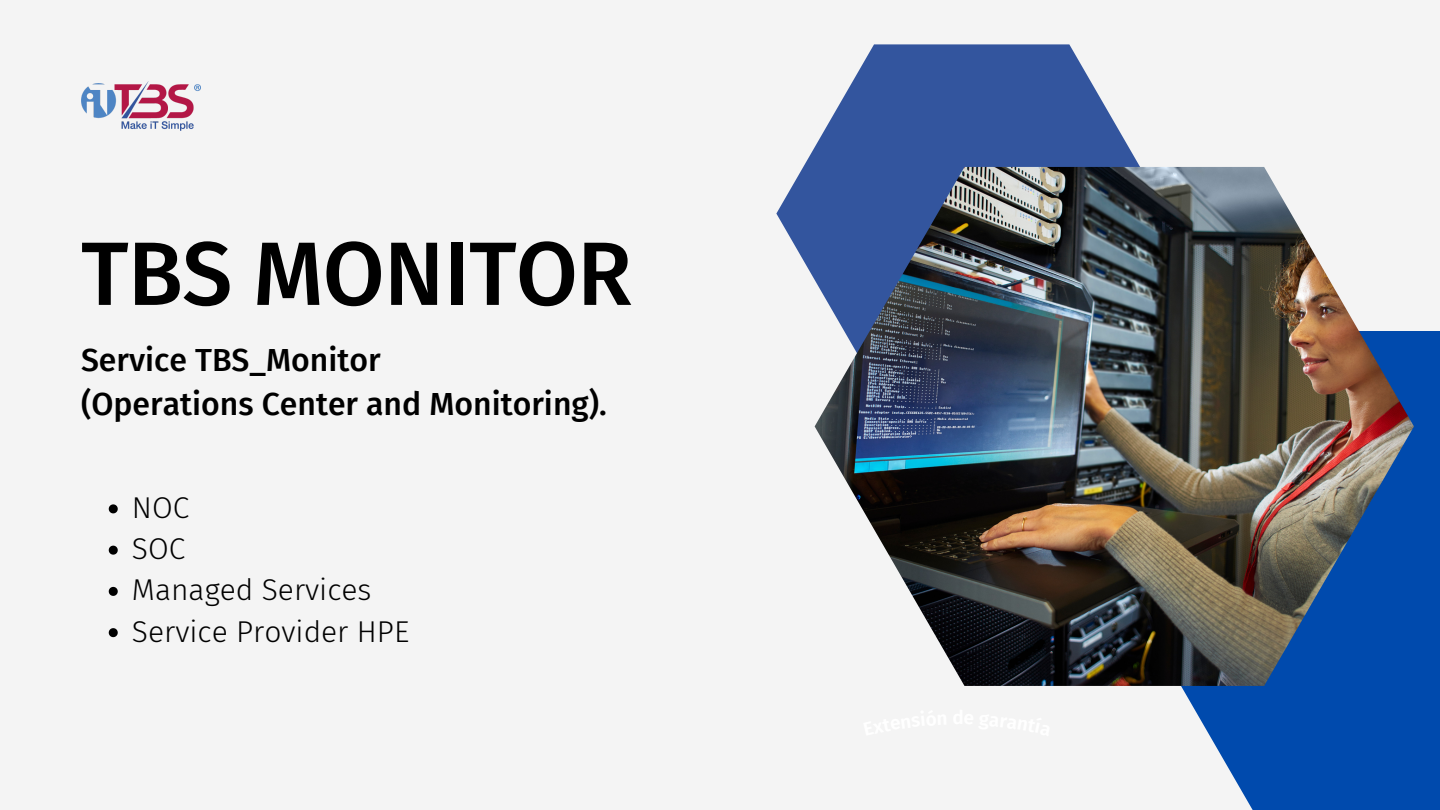
<style>
.page{position:relative;width:1440px;height:810px;background:#f4f4f4}
.page>*{position:absolute;margin:0;border:0;box-sizing:border-box;transform-origin:0 0}
.t1{font:500 90px "Fira Sans";letter-spacing:-.01em;color:#000}
.t2{font:500 32px/44.2px "Fira Sans";color:#000}
.t3{font:300 30px/41.2px "Fira Sans";color:#000}
</style>
<div class="page">
<svg style="left:1181px;top:331px;width:259px;height:479px;background:#1a5cb4"></svg>
<svg style="left:776px;top:44px;width:364px;height:237px;fill:#33559e"></svg>
<img style="left:815px;top:167px;width:599px;height:519px">
<img style="left:81px;top:81px;width:119px;height:50px">
<svg style="left:109px;top:504px;width:9px;height:9px"></svg>
<svg style="left:109px;top:546px;width:9px;height:9px"></svg>
<svg style="left:109px;top:587px;width:9px;height:9px"></svg>
<svg style="left:109px;top:628px;width:9px;height:9px"></svg>
<h1 class="t1" style="left:81px;top:221px;width:553px">TBS MONITOR</h1>
<p class="t2" style="left:81px;top:338px;width:527px">Service TBS_Monitor<br>(Operations Center and Monitoring).</p>
<p class="t3" style="left:132px;top:487px;width:279px">NOC<br>SOC<br>Managed Services<br>Service Provider HPE</p>
</div>
